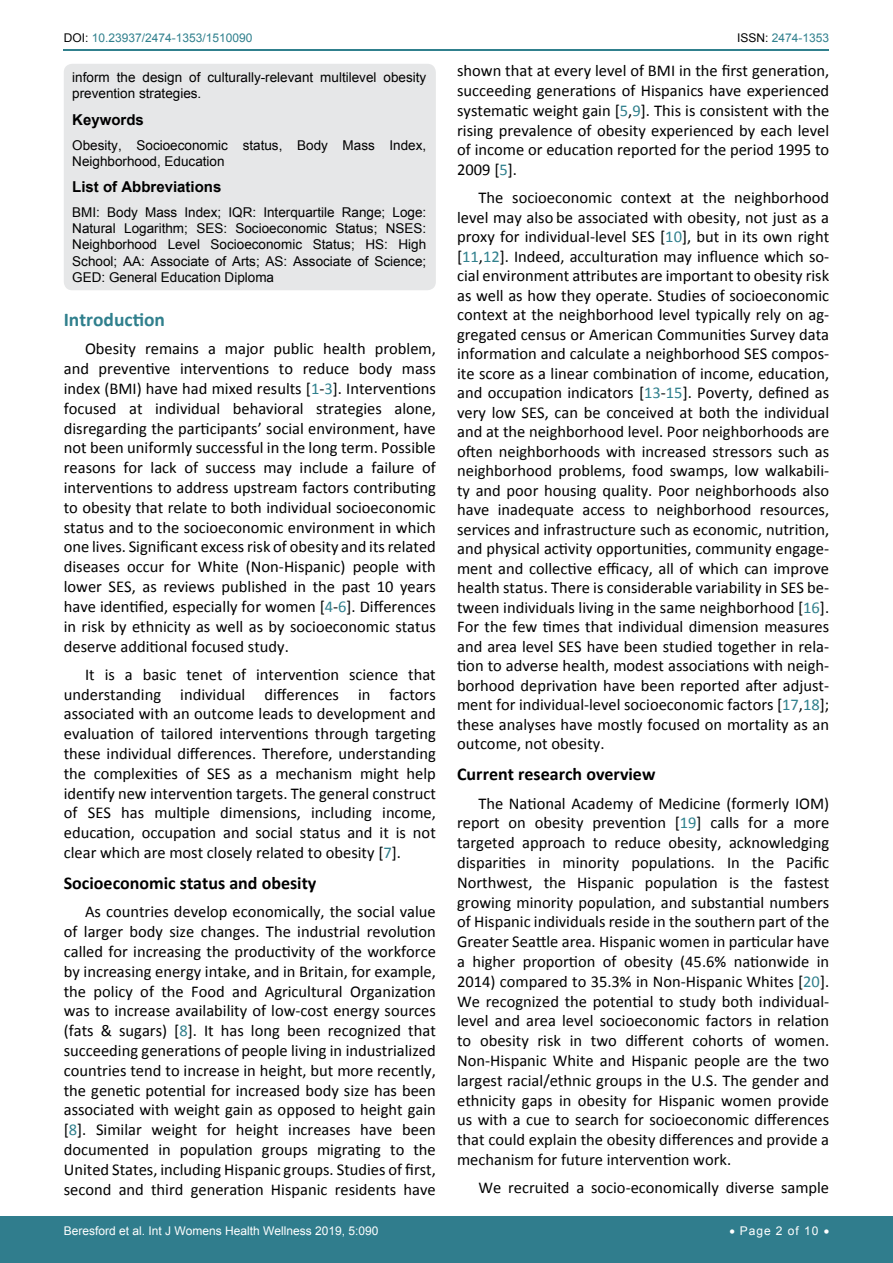
<style>
.page{position:relative;width:893px;height:1263px;background:#fff}
.page>*{position:absolute;margin:0;border:0;box-sizing:border-box;transform-origin:0 0}
.t1{font:700 19.5px "Calibri";color:#30808d}
.t2{font:700 18px "Calibri";color:#000}
.t3{font:16.5px/19.8px "Calibri";color:#000;text-align:justify}
.t4{font:700 15px "Arial";color:#000}
.t5{font:13.5px/16.2px "Arial";color:#000}
.t6{font:12px "Arial";color:#fff}
.t7{font:12px "Arial";color:#30808d}
.s1{color:#000}
.s2{color:#30808d}
</style>
<div class="page">
<hr style="left:64px;top:49px;width:765px;height:2px;background:#30808d">
<div style="left:0;top:1217px;width:893px;height:46px;background:#307d8d"></div>
<div style="left:64px;top:64px;width:372px;height:226px;background:#e6e7e8;border-radius:9px"></div>
<p class="t7" style="left:64px;top:30px;width:190px"><span class="s1">DOI:</span> 10.23937/2474-1353/1510090</p>
<p class="t7" style="left:737px;top:30px;width:94px"><span class="s1">ISSN:</span> 2474-1353</p>
<p class="t5" style="left:72px;top:69px;width:355px">inform the design of culturally-relevant multilevel obesity prevention strategies.</p>
<p class="t4" style="left:72px;top:110px;width:73px">Keywords</p>
<p class="t5" style="left:72px;top:137px;width:355px">Obesity, Socioeconomic status, Body Mass Index,<br>Neighborhood, Education</p>
<p class="t4" style="left:72px;top:177px;width:151px">List of Abbreviations</p>
<p class="t5" style="left:72px;top:204px;width:355px;text-align:justify">BMI: Body Mass Index; IQR: Interquartile Range; Loge:<br>Natural Logarithm; SES: Socioeconomic Status; NSES:<br>Neighborhood Level Socioeconomic Status; HS: High School; AA: Associate of Arts; AS: Associate of Science; GED: General Education Diploma</p>
<p class="t1" style="left:64px;top:307px;width:103px">Introduction</p>
<p class="t3" style="left:64px;top:339px;width:374px;text-indent:21px">Obesity remains a major public health problem, and preventive interventions to reduce body mass index (BMI) have had mixed results [<span class="s2">1</span>-<span class="s2">3</span>]. Interventions focused at individual behavioral strategies alone, disregarding the participants’ social environment, have not been uniformly successful in the long term. Possible reasons for lack of success may include a failure of interventions to address upstream factors contributing to obesity that relate to both individual socioeconomic status and to the socioeconomic environment in which one lives. Significant excess risk of obesity and its related diseases occur for White (Non-Hispanic) people with lower SES, as reviews published in the past 10 years have identified, especially for women [<span class="s2">4</span>-<span class="s2">6</span>]. Differences in risk by ethnicity as well as by socioeconomic status deserve additional focused study.</p>
<p class="t3" style="left:64px;top:664px;width:374px;text-indent:21px">It is a basic tenet of intervention science that understanding individual differences in factors associated with an outcome leads to development and evaluation of tailored interventions through targeting these individual differences. Therefore, understanding the complexities of SES as a mechanism might help identify new intervention targets. The general construct of SES has multiple dimensions, including income, education, occupation and social status and it is not clear which are most closely related to obesity [<span class="s2">7</span>].</p>
<p class="t2" style="left:64px;top:871px;width:254px">Socioeconomic status and obesity</p>
<p class="t3" style="left:64px;top:902px;width:374px;text-indent:21px">As countries develop economically, the social value of larger body size changes. The industrial revolution called for increasing the productivity of the workforce by increasing energy intake, and in Britain, for example, the policy of the Food and Agricultural Organization was to increase availability of low-cost energy sources (fats &amp; sugars) [<span class="s2">8</span>]. It has long been recognized that succeeding generations of people living in industrialized countries tend to increase in height, but more recently, the genetic potential for increased body size has been associated with weight gain as opposed to height gain [<span class="s2">8</span>]. Similar weight for height increases have been documented in population groups migrating to the United States, including Hispanic groups. Studies of first, second and third generation Hispanic residents have</p>
<p class="t3" style="left:457px;top:61px;width:374px">shown that at every level of BMI in the first generation, succeeding generations of Hispanics have experienced systematic weight gain [<span class="s2">5</span>,<span class="s2">9</span>]. This is consistent with the rising prevalence of obesity experienced by each level of income or education reported for the period 1995 to 2009 [<span class="s2">5</span>].</p>
<p class="t3" style="left:457px;top:188px;width:374px;text-indent:21px">The socioeconomic context at the neighborhood level may also be associated with obesity, not just as a proxy for individual-level SES [<span class="s2">10</span>], but in its own right [<span class="s2">11</span>,<span class="s2">12</span>]. Indeed, acculturation may influence which so&shy;cial environment attributes are important to obesity risk as well as how they operate. Studies of socioeconomic context at the neighborhood level typically rely on ag&shy;gregated census or American Communities Survey data information and calculate a neighborhood SES compos&shy;ite score as a linear combination of income, education, and occupation indicators [<span class="s2">13</span>-<span class="s2">15</span>]. Poverty, defined as very low SES, can be conceived at both the individual and at the neighborhood level. Poor neighborhoods are often neighborhoods with increased stressors such as neighborhood problems, food swamps, low walkabili&shy;ty and poor housing quality. Poor neighborhoods also have inadequate access to neighborhood resources, services and infrastructure such as economic, nutrition, and physical activity opportunities, community engage&shy;ment and collective efficacy, all of which can improve health status. There is considerable variability in SES be&shy;tween individuals living in the same neighborhood [<span class="s2">16</span>].<br>For the few times that individual dimension measures and area level SES have been studied together in rela&shy;tion to adverse health, modest associations with neigh&shy;borhood deprivation have been reported after adjust&shy;ment for individual-level socioeconomic factors [<span class="s2">17</span>,<span class="s2">18</span>]; these analyses have mostly focused on mortality as an outcome, not obesity.</p>
<p class="t2" style="left:457px;top:763px;width:200px">Current research overview</p>
<p class="t3" style="left:457px;top:793px;width:374px;text-indent:21px">The National Academy of Medicine (formerly IOM) report on obesity prevention [<span class="s2">19</span>] calls for a more targeted approach to reduce obesity, acknowledging disparities in minority populations. In the Pacific Northwest, the Hispanic population is the fastest growing minority population, and substantial numbers of Hispanic individuals reside in the southern part of the Greater Seattle area. Hispanic women in particular have a higher proportion of obesity (45.6% nationwide in 2014) compared to 35.3% in Non-Hispanic Whites [<span class="s2">20</span>].<br>We recognized the potential to study both individual&shy;level and area level socioeconomic factors in relation to obesity risk in two different cohorts of women.<br>Non-Hispanic White and Hispanic people are the two largest racial/ethnic groups in the U.S. The gender and ethnicity gaps in obesity for Hispanic women provide us with a cue to search for socioeconomic differences that could explain the obesity differences and provide a mechanism for future intervention work.</p>
<p class="t3" style="left:478px;top:1178px;width:352px">We recruited a socio-economically diverse sample</p>
<p class="t6" style="left:64px;top:1223px;width:316px">Beresford et al. Int J Womens Health Wellness 2019, 5:090</p>
<p class="t6" style="left:729px;top:1223px;width:101px">• Page 2 of 10 •</p>
</div>
